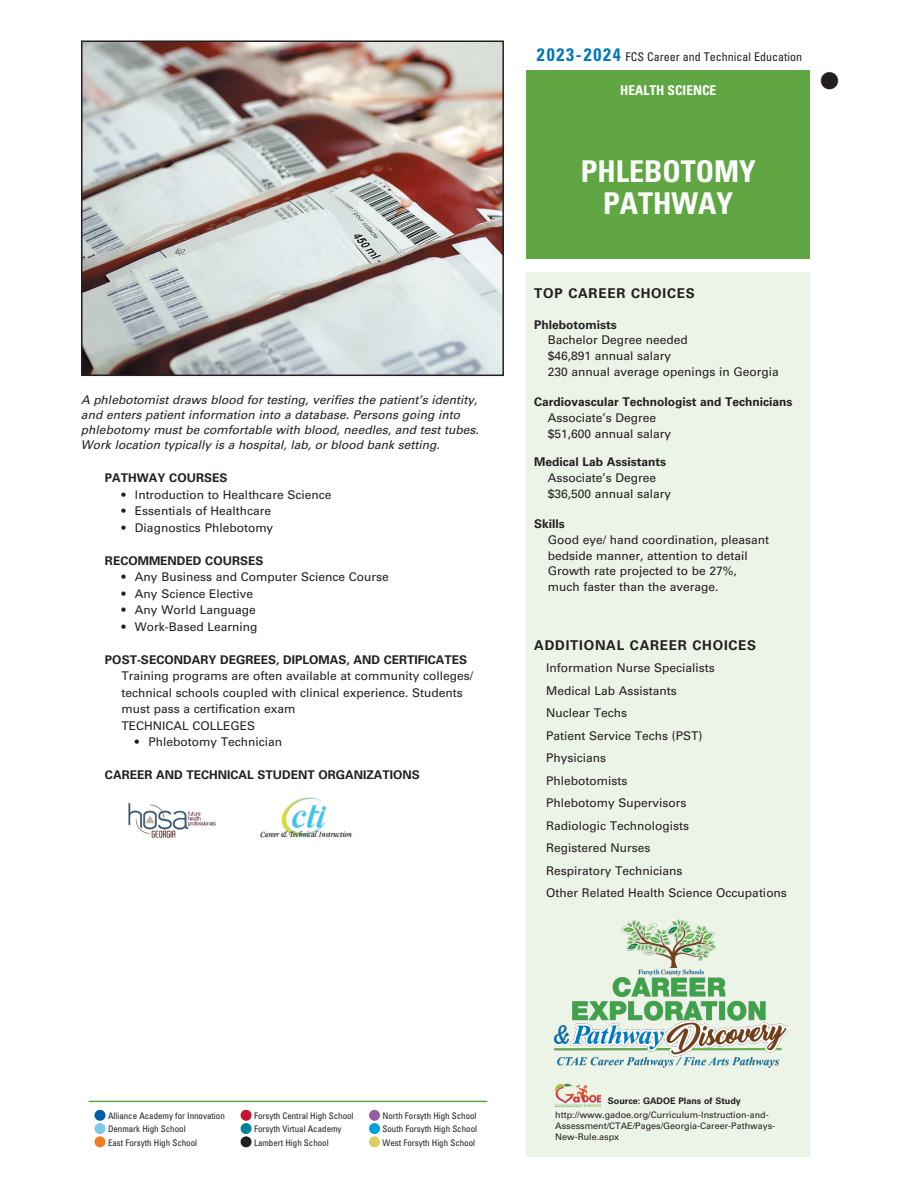
<style>
.page{position:relative;width:918px;height:1188px;background:#fff}
.page>*{position:absolute;margin:0;border:0;box-sizing:border-box;transform-origin:0 0}
.t1{font:700 condensed 30px/31.5px "Univers LT Std";color:#fff;text-align:center}
.t2{font:24px "Zapf Dingbats ITC";color:#231f20}
.t3{font:700 13.5px "Univers LT Std";letter-spacing:.055em;color:#231f20}
.t4{font:700 condensed 13.5px "Univers LT Std";color:#fff}
.t5{font:12px/22.5px "Univers LT Std";color:#231f20}
.t6{font:italic 12px/15px "Univers LT Std";color:#231f20}
.t7{font:700 12px "Univers LT Std";color:#231f20}
.t8{font:condensed 12px "Univers LT Std";color:#231f20}
.t9{font:condensed 9px/13.5px "Univers LT Std";letter-spacing:-.005em;color:#231f20}
.t10{font:9px/10.8px "Univers LT Std";color:#231f20}
.t11{font:700 9px "Univers LT Std";color:#231f20}
.s1{font-weight:700;font-size:18px;color:#0077bd}
</style>
<div class="page">
<div style="left:526px;top:273px;width:284px;height:884px;background:#ecf3e7"></div>
<div style="left:526px;top:70px;width:284px;height:189px;background:#60a744"></div>
<img style="left:555px;top:1083px;width:47px;height:24px">
<img style="left:554px;top:919px;width:234px;height:149px">
<div style="left:95px;top:1110px;width:10px;height:11px;background:#015da6;border-radius:50%"></div>
<div style="left:95px;top:1123px;width:10px;height:11px;background:#77caec;border-radius:50%"></div>
<div style="left:95px;top:1136px;width:10px;height:11px;background:#f47b21;border-radius:50%"></div>
<div style="left:241px;top:1110px;width:11px;height:11px;background:#c71433;border-radius:50%"></div>
<div style="left:241px;top:1123px;width:11px;height:11px;background:#008297;border-radius:50%"></div>
<div style="left:241px;top:1136px;width:11px;height:11px;background:#231f20;border-radius:50%"></div>
<div style="left:369px;top:1110px;width:11px;height:11px;background:#955da1;border-radius:50%"></div>
<div style="left:369px;top:1123px;width:11px;height:11px;background:#00a0e2;border-radius:50%"></div>
<div style="left:369px;top:1136px;width:11px;height:11px;background:#ded060;border-radius:50%"></div>
<hr style="left:89px;top:1101px;width:398px;height:1px;background:#60a744">
<img style="left:84px;top:43px;width:417px;height:330px">
<div style="left:81px;top:40px;width:423px;height:336px;border:2px solid #231f20"></div>
<img style="left:128px;top:803px;width:88px;height:35px">
<img style="left:260px;top:797px;width:92px;height:41px">
<p class="t6" style="left:81px;top:393px;width:399px">A phlebotomist draws blood for testing, verifies the patient’s identity, and enters patient information into a database. Persons going into phlebotomy must be comfortable with blood, needles, and test tubes.<br>Work location typically is a hospital, lab, or blood bank setting.</p>
<p class="t7" style="left:105px;top:473px;width:124px">PATHWAY COURSES</p>
<p class="t5" style="left:121px;top:484px;width:211px">• Introduction to Healthcare Science</p>
<p class="t5" style="left:121px;top:501px;width:151px">• Essentials of Healthcare</p>
<p class="t5" style="left:121px;top:517px;width:153px">• Diagnostics Phlebotomy</p>
<p class="t7" style="left:105px;top:556px;width:160px">RECOMMENDED COURSES</p>
<p class="t5" style="left:121px;top:567px;width:269px">• Any Business and Computer Science Course</p>
<p class="t5" style="left:121px;top:583px;width:133px">• Any Science Elective</p>
<p class="t5" style="left:121px;top:600px;width:136px">• Any World Language</p>
<p class="t5" style="left:121px;top:616px;width:137px">• Work-Based Learning</p>
<p class="t7" style="left:105px;top:655px;width:364px">POST-SECONDARY DEGREES, DIPLOMAS, AND CERTIFICATES</p>
<p class="t5" style="left:121px;top:669px;width:353px;line-height:16.5px">Training programs are often available at community colleges/ technical schools coupled with clinical experience. Students must pass a certification exam<br>TECHNICAL COLLEGES</p>
<p class="t5" style="left:135px;top:732px;width:149px">• Phlebotomy Technician</p>
<p class="t7" style="left:105px;top:770px;width:316px">CAREER AND TECHNICAL STUDENT ORGANIZATIONS</p>
<p class="t8" style="left:537px;top:52px;width:267px"><span class="s1">2023-2024</span> FCS Career and Technical Education</p>
<p class="t4" style="left:620px;top:85px;width:98px">HEALTH SCIENCE</p>
<h2 class="t2" style="left:820px;top:67px;width:20px">●</h2>
<h1 class="t1" style="left:581px;top:158px;width:176px">PHLEBOTOMY<br>PATHWAY</h1>
<p class="t3" style="left:534px;top:288px;width:162px">TOP CAREER CHOICES</p>
<p class="t7" style="left:534px;top:320px;width:84px">Phlebotomists</p>
<p class="t5" style="left:548px;top:333px;width:233px;line-height:15.8px">Bachelor Degree needed<br>$46,891 annual salary<br>230 annual average openings in Georgia</p>
<p class="t7" style="left:534px;top:397px;width:260px">Cardiovascular Technologist and Technicians</p>
<p class="t5" style="left:548px;top:411px;width:125px;line-height:15.8px">Associate’s Degree $51,600 annual salary</p>
<p class="t7" style="left:534px;top:458px;width:134px">Medical Lab Assistants</p>
<p class="t5" style="left:548px;top:471px;width:125px;line-height:15.8px">Associate’s Degree $36,500 annual salary</p>
<p class="t7" style="left:534px;top:519px;width:32px">Skills</p>
<p class="t5" style="left:548px;top:533px;width:223px;line-height:15.8px">Good eye/ hand coordination, pleasant bedside manner, attention to detail Growth rate projected to be 27%, much faster than the average.</p>
<p class="t3" style="left:534px;top:640px;width:224px">ADDITIONAL CAREER CHOICES</p>
<p class="t5" style="left:546px;top:658px;width:242px">Information Nurse Specialists<br>Medical Lab Assistants<br>Nuclear Techs<br>Patient Service Techs (PST)<br>Physicians<br>Phlebotomists<br>Phlebotomy Supervisors<br>Radiologic Technologists<br>Registered Nurses<br>Respiratory Technicians<br>Other Related Health Science Occupations</p>
<p class="t9" style="left:108px;top:1109px;width:118px">Alliance Academy for Innovation<br>Denmark High School<br>East Forsyth High School</p>
<p class="t9" style="left:254px;top:1109px;width:101px">Forsyth Central High School<br>Forsyth Virtual Academy<br>Lambert High School</p>
<p class="t9" style="left:383px;top:1109px;width:96px;text-align:justify">North Forsyth High School South Forsyth High School West Forsyth High School</p>
<p class="t11" style="left:608px;top:1098px;width:135px">Source: GADOE Plans of Study</p>
<p class="t10" style="left:555px;top:1111px;width:222px">http://www.gadoe.org/Curriculum-Instruction-and-<br>Assessment/CTAE/Pages/Georgia-Career-Pathways-<br>New-Rule.aspx</p>
</div>
